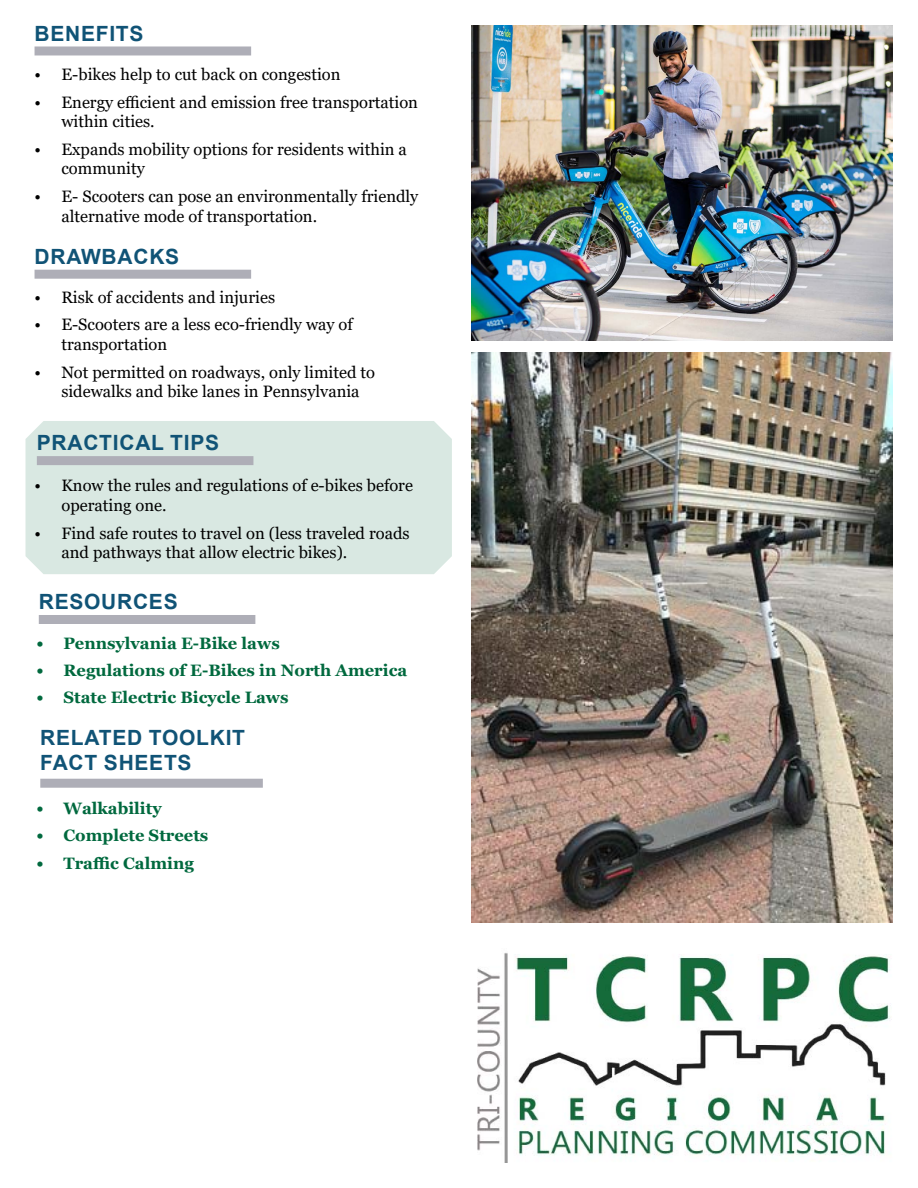
<style>
.page{position:relative;width:918px;height:1188px;background:#fff}
.page>*{position:absolute;margin:0;border:0;box-sizing:border-box;transform-origin:0 0}
.t1{font:700 21px "Arial";letter-spacing:.035em;color:#105376}
.t2{font:16.5px/19.8px "Georgia";color:#000}
.t3{font:700 16.5px "Georgia";color:#00693e}
</style>
<div class="page">
<img style="left:477px;top:953px;width:413px;height:209px">
<div style="left:35px;top:46px;width:216px;height:9px;background:#aeaeb7"></div>
<div style="left:35px;top:270px;width:216px;height:9px;background:#aeaeb7"></div>
<div style="left:26px;top:421px;width:426px;height:153px;background:#d9e8e2"></div>
<div style="left:37px;top:456px;width:216px;height:9px;background:#aeaeb7"></div>
<div style="left:39px;top:615px;width:216px;height:9px;background:#aeaeb7"></div>
<div style="left:40px;top:779px;width:223px;height:9px;background:#aeaeb7"></div>
<img style="left:472px;top:352px;width:420px;height:571px">
<img style="left:472px;top:26px;width:420px;height:315px">
<p class="t1" style="left:35px;top:19px;width:16px">BENE</p>
<p class="t1" style="left:96px;top:19px;width:26px">FITS</p>
<p class="t2" style="left:34px;top:65px;width:308px">• E-bikes help to cut back on congestion</p>
<p class="t2" style="left:61px;top:92px;width:358px;text-indent:-27px">• Energy efficient and emission free transportation within cities.</p>
<p class="t2" style="left:61px;top:139px;width:347px;text-indent:-27px">• Expands mobility options for residents within a community</p>
<p class="t2" style="left:61px;top:187px;width:358px;text-indent:-27px">• E- Scooters can pose an environmentally friendly alternative mode of transportation.</p>
<p class="t1" style="left:35px;top:242px;width:144px">DRAWBAC KS</p>
<p class="t2" style="left:34px;top:288px;width:242px">• Risk of accidents and injuries</p>
<p class="t2" style="left:61px;top:315px;width:293px;text-indent:-27px">• E-Scooters are a less eco-friendly way of transportation</p>
<p class="t2" style="left:61px;top:362px;width:315px;text-indent:-27px">• Not permitted on roadways, only limited to sidewalks and bike lanes in Pennsylvania</p>
<p class="t1" style="left:37px;top:428px;width:60px">PRACTIC</p>
<p class="t1" style="left:135px;top:428px;width:48px">AL TIPS</p>
<p class="t2" style="left:61px;top:476px;width:353px;text-indent:-27px">• Know the rules and regulations of e-bikes before operating one.</p>
<p class="t2" style="left:61px;top:523px;width:350px;text-indent:-27px">• Find safe routes to travel on (less traveled roads and pathways that allow electric bikes).</p>
<p class="t1" style="left:39px;top:587px;width:17px">RESOURCES</p>
<p class="t3" style="left:36px;top:632px;width:245px">• Pennsylvania E-Bike laws</p>
<p class="t3" style="left:36px;top:660px;width:372px">• Regulations of E-Bikes in North America</p>
<p class="t3" style="left:36px;top:687px;width:254px">• State Electric Bicycle Laws</p>
<p class="t1" style="left:40px;top:722px;width:74px">RE LATED</p>
<p class="t1" style="left:149px;top:722px;width:17px">TOO</p>
<p class="t1" style="left:196px;top:722px;width:40px">LKIT</p>
<p class="t1" style="left:40px;top:748px;width:109px">FACT SHEETS</p>
<p class="t3" style="left:36px;top:798px;width:127px">• Walkability</p>
<p class="t3" style="left:36px;top:825px;width:173px">• Complete Streets</p>
<p class="t3" style="left:36px;top:852px;width:159px">• Traffic Calming</p>
</div>
